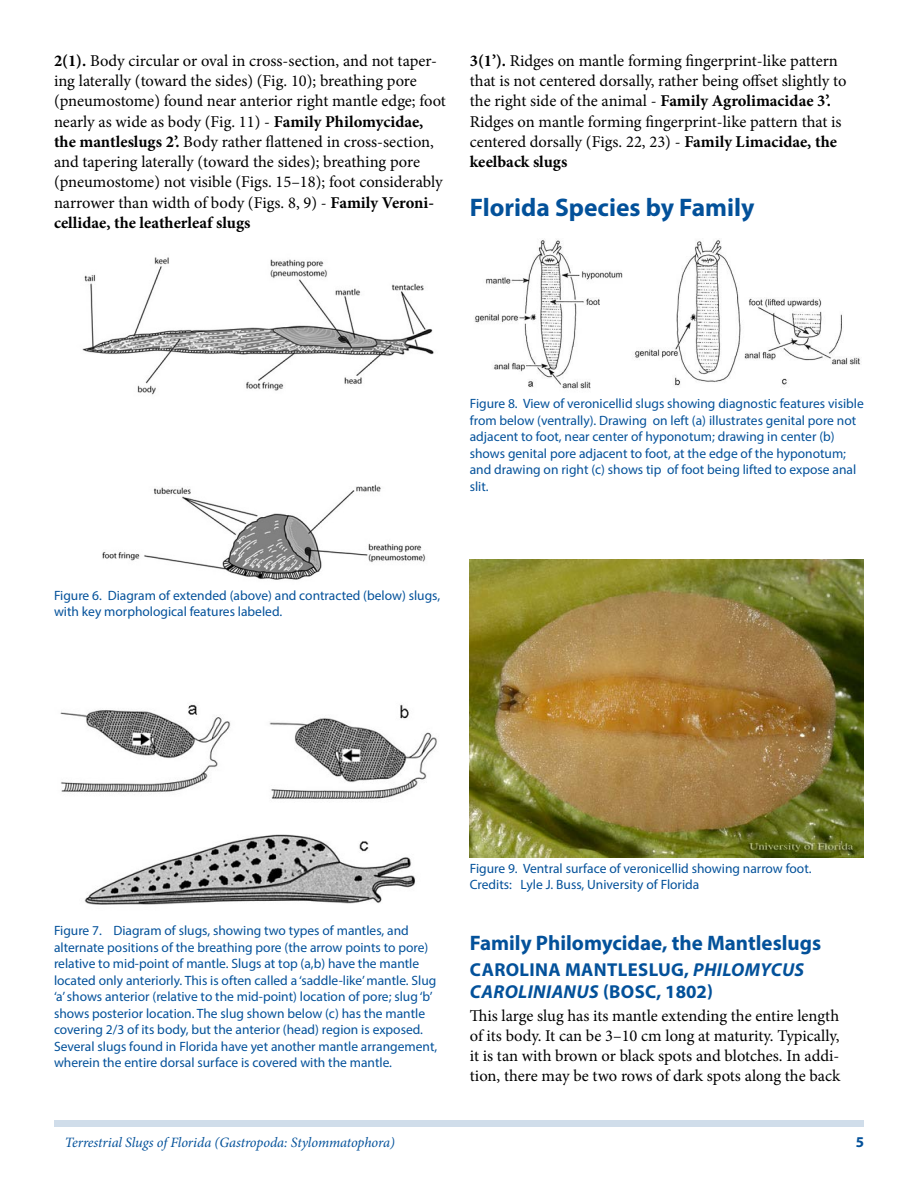
<style>
.page{position:relative;width:918px;height:1188px;background:#fff}
.page>*{position:absolute;margin:0;border:0;box-sizing:border-box;transform-origin:0 0}
.t1{font:700 25.5px "Myriad Pro";color:#03519a}
.t2{font:700 21px "Myriad Pro";color:#03519a}
.t3{font:700 18.75px/22.5px "Myriad Pro";letter-spacing:.02em;color:#03519a}
.t4{font:16.5px/20.2px "Minion Pro";color:#000}
.t5{font:700 15px "Myriad Pro";color:#03519a}
.t6{font:italic 14.25px "Minion Pro";letter-spacing:-.01em;color:#03519a}
.t7{font:13.5px/16.5px "Myriad Pro";color:#03519a}
.s1{font-weight:700}
.s2{font-style:italic}
</style>
<div class="page">
<div style="left:54px;top:1120px;width:810px;height:7px;background:#d0ddea"></div>
<img style="left:82px;top:257px;width:352px;height:323px">
<img style="left:60px;top:704px;width:377px;height:201px">
<img style="left:474px;top:239px;width:386px;height:150px">
<img style="left:470px;top:559px;width:394px;height:298px">
<p class="t4" style="left:54px;top:51px;width:394px"><span class="s1">2(1).</span> Body circular or oval in cross-section, and not taper&shy;ing laterally (toward the sides) (Fig. 10); breathing pore (pneumostome) found near anterior right mantle edge; foot nearly as wide as body (Fig. 11) - <span class="s1">Family Philomycidae, the mantleslugs 2’.</span> Body rather flattened in cross-section, and tapering laterally (toward the sides); breathing pore (pneumostome) not visible (Figs. 15–18); foot considerably narrower than width of body (Figs. 8, 9) - <span class="s1">Family Veroni&shy;cellidae, the leatherleaf slugs</span></p>
<p class="t4" style="left:470px;top:51px;width:378px"><span class="s1">3(1’).</span> Ridges on mantle forming fingerprint-like pattern that is not centered dorsally, rather being offset slightly to the right side of the animal - <span class="s1">Family Agrolimacidae 3’.<br></span>Ridges on mantle forming fingerprint-like pattern that is centered dorsally (Figs. 22, 23) - <span class="s1">Family Limacidae, the keelback slugs</span></p>
<h1 class="t1" style="left:470px;top:191px;width:286px">Florida Species by Family</h1>
<p class="t7" style="left:470px;top:395px;width:396px">Figure 8. View of veronicellid slugs showing diagnostic features visible from below (ventrally). Drawing on left (a) illustrates genital pore not adjacent to foot, near center of hyponotum; drawing in center (b) shows genital pore adjacent to foot, at the edge of the hyponotum; and drawing on right (c) shows tip of foot being lifted to expose anal slit.</p>
<p class="t7" style="left:54px;top:587px;width:388px">Figure 6. Diagram of extended (above) and contracted (below) slugs, with key morphological features labeled.</p>
<p class="t7" style="left:54px;top:922px;width:385px">Figure 7. Diagram of slugs, showing two types of mantles, and alternate positions of the breathing pore (the arrow points to pore) relative to mid-point of mantle. Slugs at top (a,b) have the mantle located only anteriorly. This is often called a ‘saddle-like’ mantle. Slug ‘a’ shows anterior (relative to the mid-point) location of pore; slug ‘b’ shows posterior location. The slug shown below (c) has the mantle covering 2/3 of its body, but the anterior (head) region is exposed.<br>Several slugs found in Florida have yet another mantle arrangement, wherein the entire dorsal surface is covered with the mantle.</p>
<p class="t7" style="left:470px;top:860px;width:343px">Figure 9. Ventral surface of veronicellid showing narrow foot.<br>Credits: Lyle J. Buss, University of Florida</p>
<h2 class="t2" style="left:470px;top:929px;width:353px">Family Philomycidae, the Mantleslugs</h2>
<h3 class="t3" style="left:470px;top:957px;width:336px">Carolina mantles lug, <span class="s2">PHILOMYCUS<br>CAROLINIANUS</span> (Bosc, 1802)</h3>
<p class="t4" style="left:470px;top:1005px;width:372px;text-align:justify">This large slug has its mantle extending the entire length of its body. It can be 3–10 cm long at maturity. Typically, it is tan with brown or black spots and blotches. In addi&shy;tion, there may be two rows of dark spots along the back</p>
<p class="t6" style="left:65px;top:1133px;width:331px">Terrestrial Slugs of Florida (Gastropoda: Stylommatophora)</p>
<p class="t5" style="left:856px;top:1133px;width:10px">5</p>
</div>
